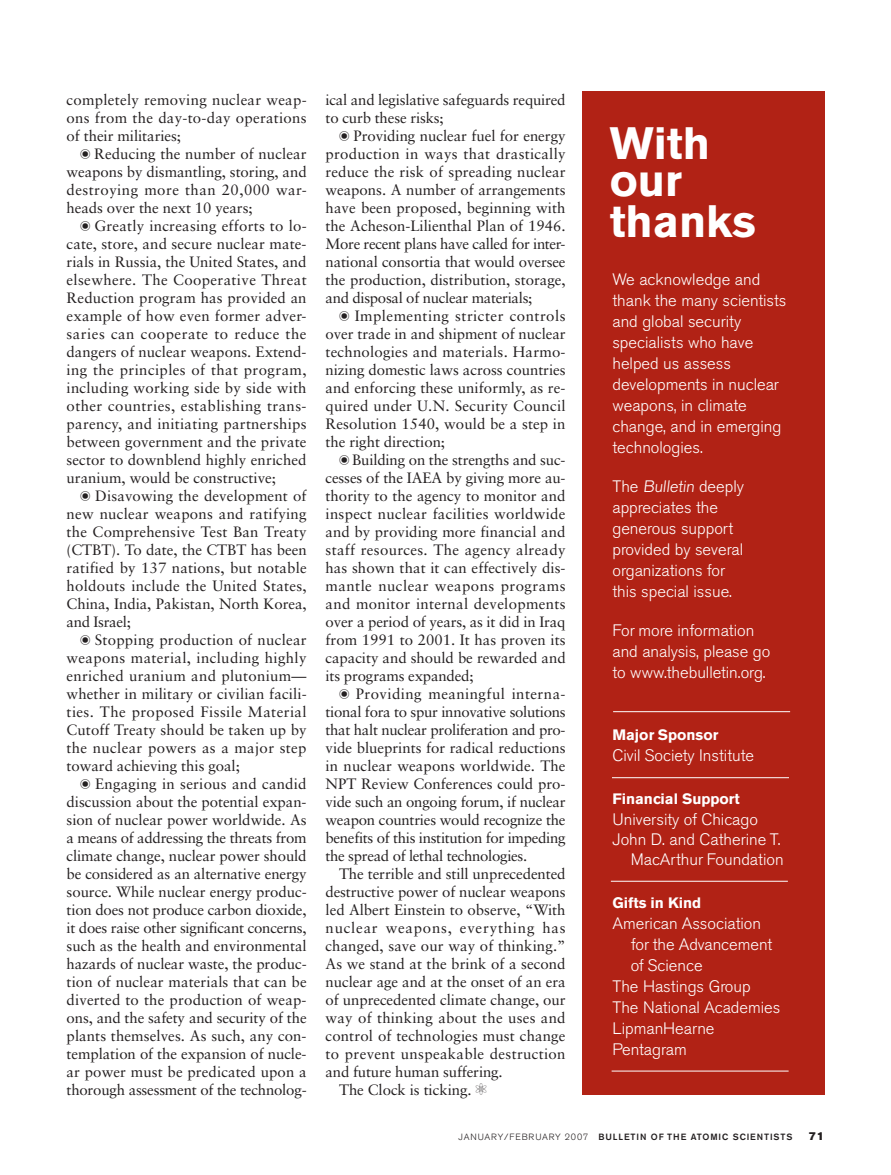
<style>
.page{position:relative;width:891px;height:1175px;background:#fff}
.page>*{position:absolute;margin:0;border:0;box-sizing:border-box;transform-origin:0 0}
.t1{font:700 45px/39px "Akzidenz Grotesk BQ";color:#fff}
.t2{font:300 16.5px/21px "Akzidenz Grotesk BQ";color:#fff}
.t3{font:15px/18px "Sabon";letter-spacing:-.005em;color:#231f20;text-align:justify}
.t4{font:700 15px "Akzidenz Grotesk BQ";color:#fff}
.t5{font:15px "Sabon";letter-spacing:.02em;color:#231f20}
.t6{font:15px "Sabon";letter-spacing:.05em;color:#231f20}
.t7{font:15px "Sabon";letter-spacing:.015em;color:#231f20}
.t8{font:11.25px "Akzidenz Grotesk BQ Super";color:#231f20}
.t9{font:500 9px "Akzidenz Grotesk BQ";letter-spacing:.1em;color:#231f20}
.s1{font-family:"Carta"}
.s2{font-weight:300}
</style>
<div class="page">
<div style="left:582px;top:91px;width:243px;height:1003px;background:#b12215"></div>
<hr style="left:611px;top:880px;width:177px;height:1px;background:#fff">
<hr style="left:612px;top:777px;width:177px;height:1px;background:#fff">
<hr style="left:613px;top:711px;width:177px;height:1px;background:#fff">
<hr style="left:612px;top:1070px;width:177px;height:1px;background:#fff">
<p class="t3" style="left:67px;top:92px;width:242px">completely removing nuclear weap&shy;ons from the day-to-day operations of their militaries;</p>
<p class="t3" style="left:67px;top:146px;width:242px;text-indent:13px"><span class="s1">-</span> Reducing the number of nuclear weapons by dismantling, storing, and destroying more than 20,000 war&shy;heads over the next 10 years;</p>
<p class="t3" style="left:67px;top:218px;width:242px;text-indent:14px"><span class="s1">-</span> Greatly increasing efforts to lo&shy;cate, store, and secure nuclear mate&shy;rials in Russia, the United States, and elsewhere. The Cooperative Threat Reduction program has provided an example of how even former adver&shy;saries can cooperate to reduce the dangers of nuclear weapons. Extend&shy;ing the principles of that program, including working side by side with other countries, establishing trans&shy;parency, and initiating partnerships between government and the private sector to downblend highly enriched uranium, would be constructive;</p>
<p class="t3" style="left:67px;top:488px;width:242px;text-indent:14px"><span class="s1">-</span> Disavowing the development of new nuclear weapons and ratifying the Comprehensive Test Ban Treaty (CTBT). To date, the CTBT has been ratified by 137 nations, but notable holdouts include the United States, China, India, Pakistan, North Korea, and Israel;</p>
<p class="t3" style="left:67px;top:632px;width:242px;text-indent:14px"><span class="s1">-</span> Stopping production of nuclear weapons material, including highly enriched uranium and plutonium— whether in military or civilian facili&shy;ties. The proposed Fissile Material Cutoff Treaty should be taken up by the nuclear powers as a major step toward achieving this goal;</p>
<p class="t3" style="left:67px;top:776px;width:242px;text-indent:14px"><span class="s1">-</span> Engaging in serious and candid discussion about the potential expan&shy;sion of nuclear power worldwide. As a means of addressing the threats from climate change, nuclear power should be considered as an alternative energy source. While nuclear energy produc&shy;tion does not produce carbon dioxide, it does raise other significant concerns, such as the health and environmental hazards of nuclear waste, the produc&shy;tion of nuclear materials that can be diverted to the production of weap&shy;ons, and the safety and security of the plants themselves. As such, any con&shy;templation of the expansion of nucle&shy;ar power must be predicated upon a thorough assessment of the technolog-</p>
<p class="t3" style="left:326px;top:92px;width:242px">ical and legislative safeguards required to curb these risks;</p>
<p class="t3" style="left:326px;top:128px;width:242px;text-indent:14px"><span class="s1">-</span> Providing nuclear fuel for energy production in ways that drastically reduce the risk of spreading nuclear weapons. A number of arrangements have been proposed, beginning with the Acheson-Lilienthal Plan of 1946.<br>More recent plans have called for inter&shy;national consortia that would oversee the production, distribution, storage, and disposal of nuclear materials;</p>
<p class="t3" style="left:326px;top:308px;width:242px;text-indent:14px"><span class="s1">-</span> Implementing stricter controls over trade in and shipment of nuclear technologies and materials. Harmo&shy;nizing domestic laws across countries and enforcing these uniformly, as re&shy;quired under U.N. Security Council Resolution 1540, would be a step in the right direction;</p>
<p class="t3" style="left:326px;top:452px;width:242px;text-indent:14px"><span class="s1">-</span> Building on the strengths and suc&shy;cesses of the IAEA by giving more au&shy;thority to the agency to monitor and inspect nuclear facilities worldwide and by providing more financial and staff resources. The agency already has shown that it can effectively dis&shy;mantle nuclear weapons programs and monitor internal developments over a period of years, as it did in Iraq from 1991 to 2001. It has proven its capacity and should be rewarded and its programs expanded;</p>
<p class="t3" style="left:326px;top:686px;width:242px;text-indent:14px"><span class="s1">-</span> Providing meaningful interna&shy;tional fora to spur innovative solutions that halt nuclear proliferation and pro&shy;vide blueprints for radical reductions in nuclear weapons worldwide. The NPT Review Conferences could pro&shy;vide such an ongoing forum, if nuclear weapon countries would recognize the benefits of this institution for impeding the spread of lethal technologies.</p>
<p class="t3" style="left:339px;top:866px;width:228px">The terrible and still unprecedented</p>
<p class="t3" style="left:326px;top:884px;width:242px">destructive power of nuclear weapons</p>
<p class="t3" style="left:326px;top:902px;width:242px">led Albert Einstein to observe, “With</p>
<p class="t6" style="left:326px;top:922px;width:242px">nuclear weapons, everything has</p>
<p class="t3" style="left:326px;top:938px;width:242px">changed, save our way of thinking.”</p>
<p class="t3" style="left:326px;top:956px;width:241px">As we stand at the brink of a second</p>
<p class="t3" style="left:326px;top:974px;width:242px">nuclear age and at the onset of an era</p>
<p class="t3" style="left:326px;top:992px;width:242px">of unprecedented climate change, our</p>
<p class="t7" style="left:326px;top:1012px;width:242px">way of thinking about the uses and</p>
<p class="t3" style="left:326px;top:1028px;width:242px">control of technologies must change</p>
<p class="t5" style="left:326px;top:1048px;width:242px">to prevent unspeakable destruction</p>
<p class="t3" style="left:326px;top:1064px;width:179px">and future human suffering.</p>
<p class="t3" style="left:339px;top:1082px;width:134px">The Clock is ticking.</p>
<h1 class="t1" style="left:610px;top:129px;width:148px">With our thanks</h1>
<p class="t2" style="left:612px;top:270px;width:176px">We acknowledge and thank the many scientists and global security specialists who have helped us assess developments in nuclear weapons, in climate change, and in emerging technologies.</p>
<p class="t2" style="left:612px;top:477px;width:133px">The Bulletin deeply appreciates the generous support provided by several organizations for this special issue.</p>
<p class="t2" style="left:612px;top:621px;width:160px">For more information and analysis, please go to www.thebulletin.org.</p>
<p class="t4" style="left:612px;top:729px;width:108px">Major Sponsor</p>
<p class="t2" style="left:612px;top:746px;width:143px">Civil Society Institute</p>
<p class="t4" style="left:612px;top:793px;width:129px">Financial Support</p>
<p class="t2" style="left:612px;top:810px;width:147px">University of Chicago</p>
<p class="t2" style="left:612px;top:830px;width:170px">John D. and Catherine T.</p>
<p class="t2" style="left:631px;top:850px;width:154px">MacArthur Foundation</p>
<p class="t4" style="left:612px;top:897px;width:90px">Gifts in Kind</p>
<p class="t2" style="left:612px;top:915px;width:150px">American Association</p>
<p class="t2" style="left:631px;top:936px;width:143px">for the Advancement</p>
<p class="t2" style="left:631px;top:957px;width:73px">of Science</p>
<p class="t2" style="left:612px;top:978px;width:140px">The Hastings Group</p>
<p class="t2" style="left:612px;top:999px;width:170px">The National Academies</p>
<p class="t2" style="left:612px;top:1020px;width:104px">LipmanHearne</p>
<p class="t2" style="left:612px;top:1041px;width:76px">Pentagram</p>
<p class="t9" style="left:459px;top:1133px;width:335px"><span class="s2">JANUARY/FEBRUARY 2007</span> BULLETIN OF THE ATOMIC SCIENTISTS</p>
<p class="t8" style="left:809px;top:1132px;width:16px">71</p>
</div>
